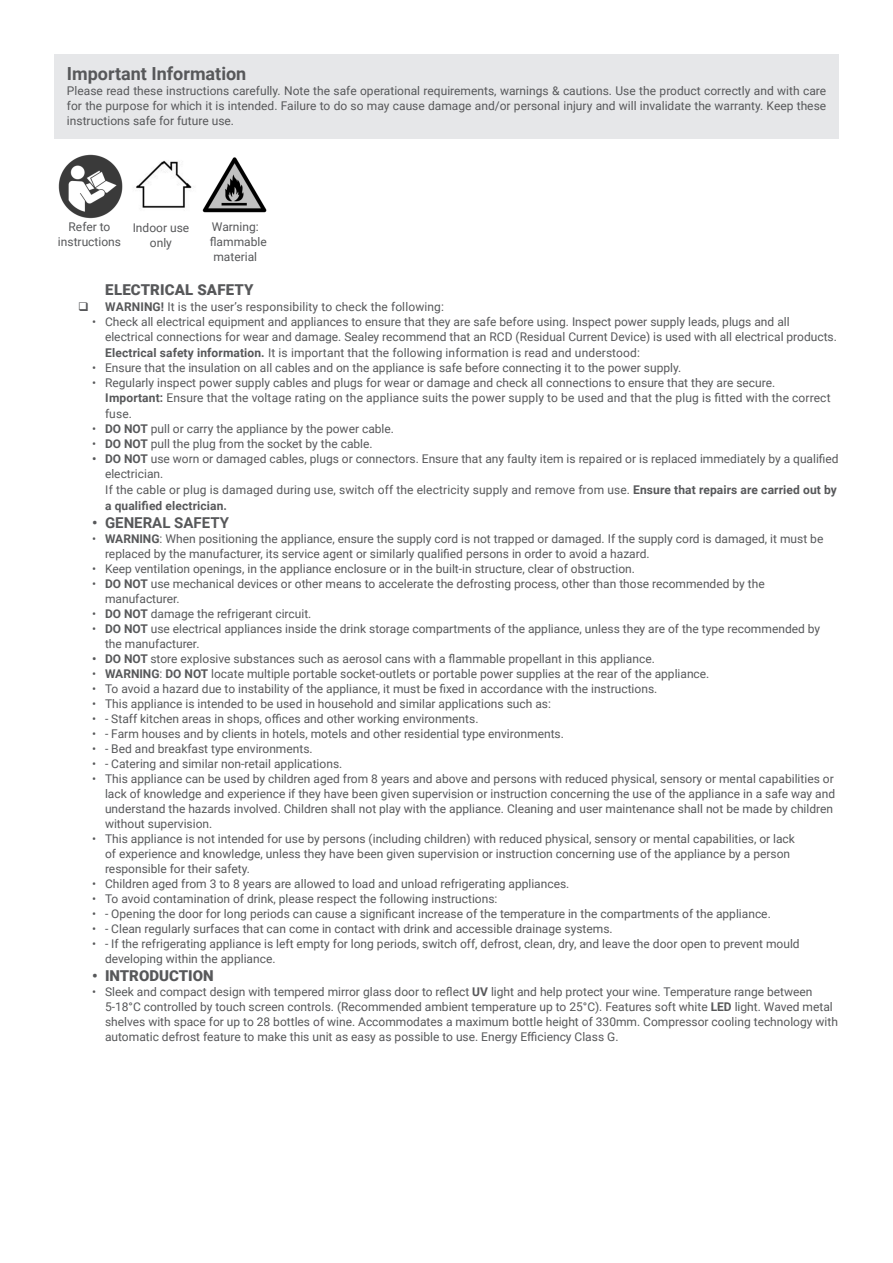
<style>
.page{position:relative;width:893px;height:1263px;background:#fff}
.page>*{position:absolute;margin:0;border:0;box-sizing:border-box;transform-origin:0 0}
.Section_Header{font:700 18px "Roboto";color:#57585a}
.Body{font:900 15px "Roboto";letter-spacing:.01em;color:#57585a}
.t1{font:700 15px "Roboto";color:#57585a}
.Copy__Justified{font:12px/15px "Roboto";color:#57585a}
.Body-2{font:12px/15.8px "Roboto";letter-spacing:.01em;color:#57585a}
.Main_Copy__DO_NOT_MODIFY{font:12px "Roboto";color:#57585a}
.s1{font-weight:700}
</style>
<div class="page">
<div style="left:54px;top:54px;width:785px;height:84px;background:#e6e7e9"></div>
<img style="left:58px;top:154px;width:65px;height:65px">
<img style="left:136px;top:160px;width:56px;height:48px">
<img style="left:202px;top:157px;width:65px;height:56px">
<p class="Section_Header" style="left:67px;top:61px;width:181px">Important Information</p>
<p class="Copy__Justified" style="left:67px;top:83px;width:761px;text-align:justify">Please read these instructions carefully. Note the safe operational requirements, warnings &amp; cautions. Use the product correctly and with care for the purpose for which it is intended. Failure to do so may cause damage and/or personal injury and will invalidate the warranty. Keep these instructions safe for future use.</p>
<p class="Main_Copy__DO_NOT_MODIFY" style="left:69px;top:218px;width:43px">Refer to</p>
<p class="Main_Copy__DO_NOT_MODIFY" style="left:58px;top:233px;width:65px">instructions</p>
<p class="Main_Copy__DO_NOT_MODIFY" style="left:133px;top:219px;width:58px">Indoor use</p>
<p class="Main_Copy__DO_NOT_MODIFY" style="left:150px;top:234px;width:24px">only</p>
<p class="Main_Copy__DO_NOT_MODIFY" style="left:212px;top:218px;width:48px">Warning:</p>
<p class="Main_Copy__DO_NOT_MODIFY" style="left:210px;top:233px;width:58px">flammable</p>
<p class="Main_Copy__DO_NOT_MODIFY" style="left:213px;top:248px;width:45px">material</p>
<p class="Body" style="left:105px;top:279px;width:150px">ELECTRICAL SAFETY</p>
<p class="Copy__Justified" style="left:105px;top:299px;width:340px"><span class="s1">WARNING!</span> It is the user’s responsibility to check the following:</p>
<p class="Copy__Justified" style="left:105px;top:314px;width:733px;text-indent:-13px">• Check all electrical equipment and appliances to ensure that they are safe before using. Inspect power supply leads, plugs and all electrical connections for wear and damage. Sealey recommend that an RCD (Residual Current Device) is used with all electrical products.</p>
<p class="Body-2" style="left:105px;top:344px;width:536px"><span class="s1">Electrical safety information.</span> It is important that the following information is read and understood:</p>
<p class="Copy__Justified" style="left:92px;top:359px;width:590px">• Ensure that the insulation on all cables and on the appliance is safe before connecting it to the power supply.</p>
<p class="Copy__Justified" style="left:92px;top:374px;width:685px">• Regularly inspect power supply cables and plugs for wear or damage and check all connections to ensure that they are secure.</p>
<p class="Body-2" style="left:105px;top:390px;width:727px"><span class="s1">Important:</span> Ensure that the voltage rating on the appliance suits the power supply to be used and that the plug is fitted with the correct fuse.</p>
<p class="Copy__Justified" style="left:92px;top:421px;width:303px">• <span class="s1">DO NOT</span> pull or carry the appliance by the power cable.</p>
<p class="Copy__Justified" style="left:92px;top:436px;width:282px">• <span class="s1">DO NOT</span> pull the plug from the socket by the cable.</p>
<p class="Copy__Justified" style="left:105px;top:451px;width:735px;text-indent:-13px"><span class="s1">• DO NOT</span> use worn or damaged cables, plugs or connectors. Ensure that any faulty item is repaired or is replaced immediately by a qualified electrician.</p>
<p class="Body-2" style="left:105px;top:481px;width:733px">If the cable or plug is damaged during use, switch off the electricity supply and remove from use. <span class="s1">Ensure that repairs are carried out by a qualified electrician.</span></p>
<p class="t1" style="left:92px;top:512px;width:138px">• GENERAL SAFETY</p>
<p class="Copy__Justified" style="left:105px;top:530px;width:720px;text-indent:-13px">• <span class="s1">WARNING</span>: When positioning the appliance, ensure the supply cord is not trapped or damaged. If the supply cord is damaged, it must be replaced by the manufacturer, its service agent or similarly qualified persons in order to avoid a hazard.</p>
<p class="Copy__Justified" style="left:92px;top:560px;width:544px">• Keep ventilation openings, in the appliance enclosure or in the built-in structure, clear of obstruction.</p>
<p class="Copy__Justified" style="left:105px;top:575px;width:661px;text-indent:-13px">• <span class="s1">DO NOT</span> use mechanical devices or other means to accelerate the defrosting process, other than those recommended by the manufacturer.</p>
<p class="Copy__Justified" style="left:92px;top:605px;width:221px">• <span class="s1">DO NOT</span> damage the refrigerant circuit.</p>
<p class="Copy__Justified" style="left:105px;top:620px;width:717px;text-indent:-13px">• <span class="s1">DO NOT</span> use electrical appliances inside the drink storage compartments of the appliance, unless they are of the type recommended by the manufacturer.</p>
<p class="Copy__Justified" style="left:92px;top:650px;width:564px"><span class="s1">• DO NOT</span> store explosive substances such as aerosol cans with a flammable propellant in this appliance.</p>
<p class="Copy__Justified" style="left:92px;top:665px;width:619px">• <span class="s1">WARNING</span>: <span class="s1">DO NOT</span> locate multiple portable socket-outlets or portable power supplies at the rear of the appliance.</p>
<p class="Copy__Justified" style="left:92px;top:680px;width:567px">• To avoid a hazard due to instability of the appliance, it must be fixed in accordance with the instructions.</p>
<p class="Copy__Justified" style="left:92px;top:695px;width:460px">• This appliance is intended to be used in household and similar applications such as:</p>
<p class="Copy__Justified" style="left:92px;top:710px;width:388px">• - Staff kitchen areas in shops, offices and other working environments.</p>
<p class="Copy__Justified" style="left:92px;top:725px;width:473px">• - Farm houses and by clients in hotels, motels and other residential type environments.</p>
<p class="Copy__Justified" style="left:92px;top:740px;width:222px">• - Bed and breakfast type environments.</p>
<p class="Copy__Justified" style="left:92px;top:755px;width:252px">• - Catering and similar non-retail applications.</p>
<p class="Copy__Justified" style="left:105px;top:770px;width:732px;text-indent:-13px">• This appliance can be used by children aged from 8 years and above and persons with reduced physical, sensory or mental capabilities or lack of knowledge and experience if they have been given supervision or instruction concerning the use of the appliance in a safe way and understand the hazards involved. Children shall not play with the appliance. Cleaning and user maintenance shall not be made by children without supervision.</p>
<p class="Copy__Justified" style="left:105px;top:830px;width:691px;text-indent:-13px">• This appliance is not intended for use by persons (including children) with reduced physical, sensory or mental capabilities, or lack of experience and knowledge, unless they have been given supervision or instruction concerning use of the appliance by a person responsible for their safety.</p>
<p class="Copy__Justified" style="left:92px;top:875px;width:479px">• Children aged from 3 to 8 years are allowed to load and unload refrigerating appliances.</p>
<p class="Copy__Justified" style="left:92px;top:890px;width:407px">• To avoid contamination of drink, please respect the following instructions:</p>
<p class="Copy__Justified" style="left:92px;top:905px;width:680px">• - Opening the door for long periods can cause a significant increase of the temperature in the compartments of the appliance.</p>
<p class="Copy__Justified" style="left:92px;top:920px;width:522px">• - Clean regularly surfaces that can come in contact with drink and accessible drainage systems.</p>
<p class="Copy__Justified" style="left:105px;top:935px;width:696px;text-indent:-13px">• - If the refrigerating appliance is left empty for long periods, switch off, defrost, clean, dry, and leave the door open to prevent mould developing within the appliance.</p>
<p class="Body" style="left:92px;top:965px;width:123px">• INTRODUCTION</p>
<p class="Copy__Justified" style="left:105px;top:983px;width:734px;text-indent:-13px">• Sleek and compact design with tempered mirror glass door to reflect <span class="s1">UV</span> light and help protect your wine. Temperature range between 5-18°C controlled by touch screen controls. (Recommended ambient temperature up to 25°C). Features soft white <span class="s1">LED</span> light. Waved metal shelves with space for up to 28 bottles of wine. Accommodates a maximum bottle height of 330mm. Compressor cooling technology with automatic defrost feature to make this unit as easy as possible to use. Energy Efficiency Class G.</p>
</div>
